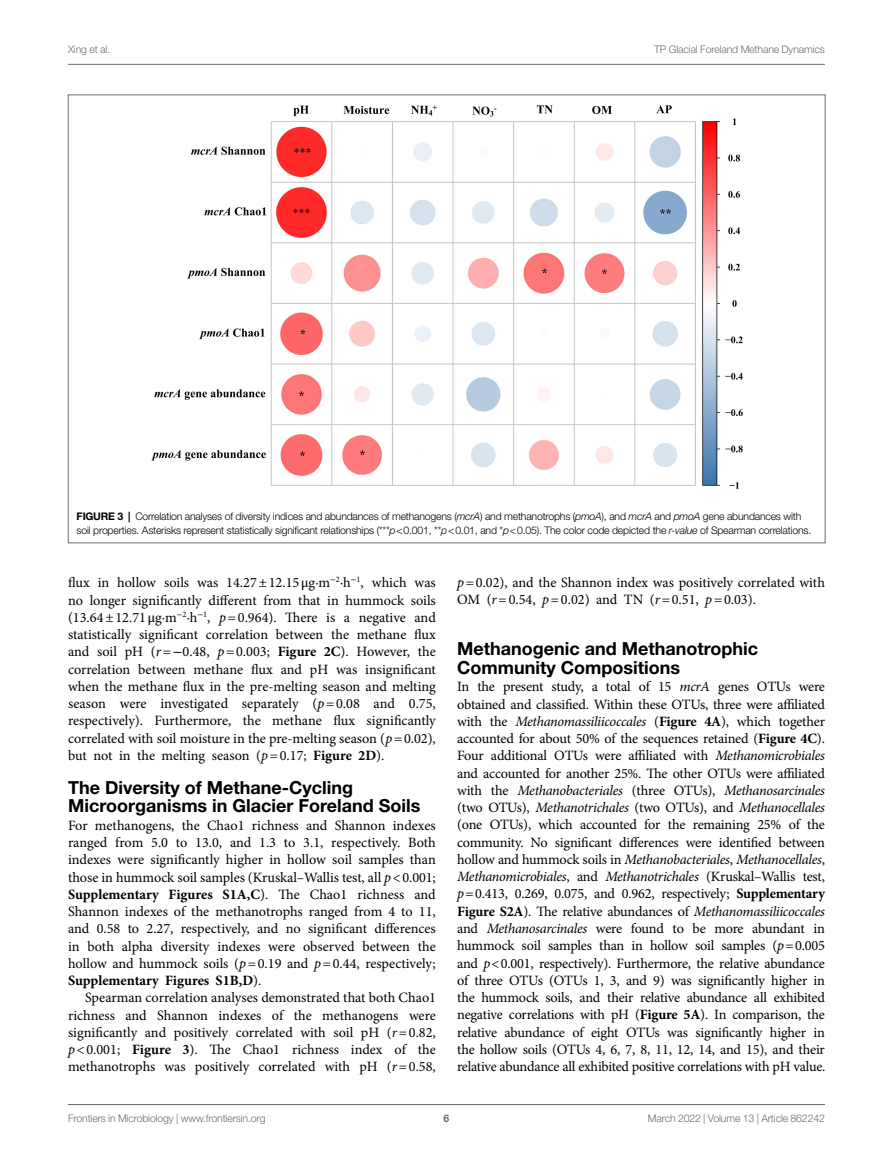
<style>
.page{position:relative;width:893px;height:1170px;background:#fff}
.page>*{position:absolute;margin:0;border:0;box-sizing:border-box;transform-origin:0 0}
.HEAD_2{font:700 18px/18.8px "Helvetica Neue LT Std";color:#000}
.TEXT_FLUSH{font:14.25px/17.2px "Minion Pro";letter-spacing:-.01em;color:#000;text-align:justify}
.TEXT{font:14.25px/17.2px "Minion Pro";letter-spacing:-.005em;color:#000;text-align:justify}
.FIG_LEG{font:300 10.5px/14.2px "Helvetica Neue LT Std";letter-spacing:-.02em;color:#000}
.t1{font:300 10.5px "Helvetica Neue LT Std";letter-spacing:-.015em;color:#6d6e71}
.t2{font:700 10.5px "Helvetica Neue LT Std";color:#6d6e71}
.s1{font-weight:700}
.s2{font-style:italic}
.s3{font-family:"STIX General"}
</style>
<div class="page">
<hr style="left:68px;top:64px;width:757px;height:1px;background:#6d6e71">
<hr style="left:68px;top:1104px;width:757px;height:1px;background:#6d6e71">
<img style="left:151px;top:105px;width:592px;height:384px">
<p class="t1" style="left:68px;top:42px;width:44px">Xing et al.</p>
<p class="t1" style="left:654px;top:42px;width:172px">TP Glacial Foreland Methane Dynamics</p>
<p class="FIG_LEG" style="left:77px;top:509px;width:736px"><span class="s1">FIGURE 3 |</span> Correlation analyses of diversity indices and abundances of methanogens (<span class="s2">mcrA</span>) and methanotrophs (<span class="s2">pmoA</span>), and <span class="s2">mcrA</span> and <span class="s2">pmoA</span> gene abundances with soil properties. Asterisks represent statistically significant relationships (***<span class="s2">p</span>&lt;0.001, **<span class="s2">p</span>&lt;0.01, and *<span class="s2">p</span>&lt;0.05). The color code depicted the <span class="s2">r-value</span> of Spearman correlations.</p>
<p class="TEXT" style="left:68px;top:574px;width:369px">flux in hollow soils was 14.27±12.15<span class="s3">μ</span>g·m<sup>−</sup><sup>2</sup>·h<sup>−</sup><sup>1</sup>, which was no longer significantly different from that in hummock soils (13.64±12.71<span class="s3">μ</span>g·m<sup>−</sup><sup>2</sup>·h<sup>−</sup><sup>1</sup>, <span class="s2">p</span>=0.964). There is a negative and statistically significant correlation between the methane flux and soil pH (<span class="s2">r</span>=<span class="s3">−</span>0.48, <span class="s2">p</span>=0.003; <span class="s1">Figure 2C</span>). However, the correlation between methane flux and pH was insignificant when the methane flux in the pre-melting season and melting season were investigated separately (<span class="s2">p</span>=0.08 and 0.75, respectively). Furthermore, the methane flux significantly correlated with soil moisture in the pre-melting season (<span class="s2">p</span>=0.02), but not in the melting season (<span class="s2">p</span>=0.17; <span class="s1">Figure 2D</span>).</p>
<p class="HEAD_2" style="left:68px;top:777px;width:354px">The Diversity of Methane-Cycling<br>Microorganisms in Glacier Foreland Soils</p>
<p class="TEXT_FLUSH" style="left:68px;top:816px;width:369px">For methanogens, the Chao1 richness and Shannon indexes ranged from 5.0 to 13.0, and 1.3 to 3.1, respectively. Both indexes were significantly higher in hollow soil samples than those in hummock soil samples (Kruskal–Wallis test, all <span class="s2">p</span>&lt;0.001; <span class="s1">Supplementary Figures S1A,C</span>). The Chao1 richness and Shannon indexes of the methanotrophs ranged from 4 to 11, and 0.58 to 2.27, respectively, and no significant differences in both alpha diversity indexes were observed between the hollow and hummock soils (<span class="s2">p</span>=0.19 and <span class="s2">p</span>=0.44, respectively; <span class="s1">Supplementary Figures S1B,D</span>).</p>
<p class="TEXT" style="left:68px;top:989px;width:370px;text-indent:17px">Spearman correlation analyses demonstrated that both Chao1 richness and Shannon indexes of the methanogens were significantly and positively correlated with soil pH (<span class="s2">r</span>=0.82, <span class="s2">p</span>&lt;0.001; <span class="s1">Figure 3</span>). The Chao1 richness index of the methanotrophs was positively correlated with pH (<span class="s2">r</span>=0.58,</p>
<p class="TEXT" style="left:457px;top:574px;width:369px"><span class="s2">p</span>=0.02), and the Shannon index was positively correlated with<br>OM (<span class="s2">r</span>=0.54, <span class="s2">p</span>=0.02) and TN (<span class="s2">r</span>=0.51, <span class="s2">p</span>=0.03).</p>
<p class="HEAD_2" style="left:457px;top:639px;width:302px">Methanogenic and Methanotrophic<br>Community Compositions</p>
<p class="TEXT_FLUSH" style="left:457px;top:678px;width:370px">In the present study, a total of 15 <span class="s2">mcrA</span> genes OTUs were obtained and classified. Within these OTUs, three were affiliated with the <span class="s2">Methanomassiliicoccales</span> (<span class="s1">Figure 4A</span>), which together accounted for about 50% of the sequences retained (<span class="s1">Figure 4C</span>).<br>Four additional OTUs were affiliated with <span class="s2">Methanomicrobiales </span>and accounted for another 25%. The other OTUs were affiliated with the <span class="s2">Methanobacteriales</span> (three OTUs), <span class="s2">Methanosarcinales </span>(two OTUs), <span class="s2">Methanotrichales</span> (two OTUs), and <span class="s2">Methanocellales </span>(one OTUs), which accounted for the remaining 25% of the community. No significant differences were identified between hollow and hummock soils in <span class="s2">Methanobacteriales</span>, <span class="s2">Methanocellales</span>, <span class="s2">Methanomicrobiales</span>, and <span class="s2">Methanotrichales</span> (Kruskal–Wallis test, <span class="s2">p</span>=0.413, 0.269, 0.075, and 0.962, respectively; <span class="s1">Supplementary Figure S2A</span>). The relative abundances of <span class="s2">Methanomassiliicoccales </span>and <span class="s2">Methanosarcinales</span> were found to be more abundant in hummock soil samples than in hollow soil samples (<span class="s2">p</span>=0.005 and <span class="s2">p</span>&lt;0.001, respectively). Furthermore, the relative abundance of three OTUs (OTUs 1, 3, and 9) was significantly higher in the hummock soils, and their relative abundance all exhibited negative correlations with pH (<span class="s1">Figure 5A</span>). In comparison, the relative abundance of eight OTUs was significantly higher in the hollow soils (OTUs 4, 6, 7, 8, 11, 12, 14, and 15), and their relative abundance all exhibited positive correlations with pH value.</p>
<p class="t1" style="left:68px;top:1111px;width:199px">Frontiers in Microbiology | www.frontiersin.org</p>
<p class="t2" style="left:444px;top:1111px;width:7px">6</p>
<p class="t1" style="left:648px;top:1111px;width:178px">March 2022 | Volume 13 | Article 862242</p>
</div>
